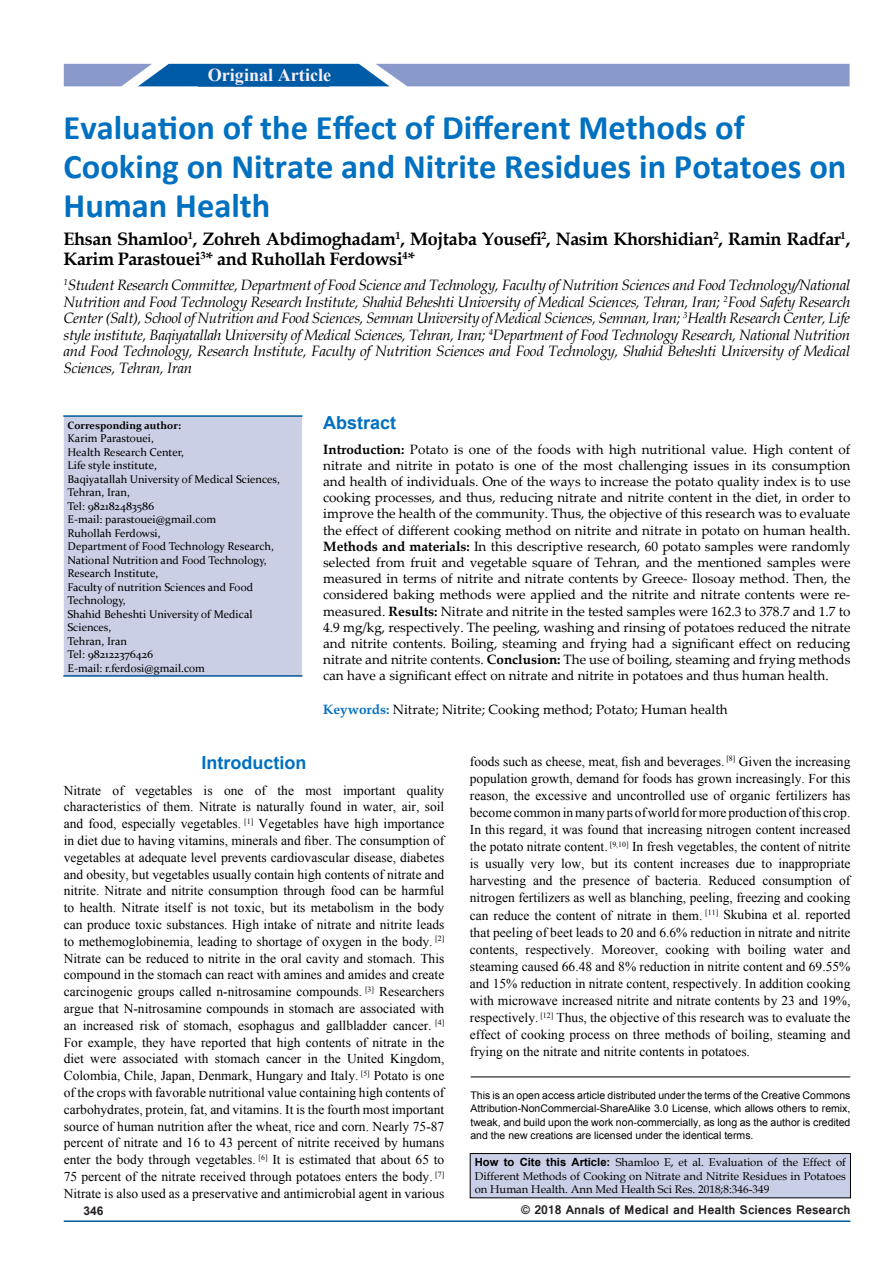
<style>
.page{position:relative;width:893px;height:1263px;background:#fff}
.page>*{position:absolute;margin:0;border:0;box-sizing:border-box;transform-origin:0 0}
.t1{font:700 34.5px/39px "Calibri";color:#0070c0}
.t2{font:700 18.75px "Times New Roman";color:#fff}
.t3{font:700 18.15px "Times New Roman";color:#f9eff6}
.t4{font:700 18px/19.8px "Book Antiqua";letter-spacing:-.02em;color:#000}
.t5{font:700 18px "Arial";color:#0070c0}
.t6{font:italic 15px/16.5px "Book Antiqua";letter-spacing:-.02em;color:#000;text-align:justify}
.t7{font:13.5px/16.8px "Times New Roman";color:#000;text-align:justify}
.t8{font:13.5px/16.2px "Palatino Linotype";color:#000;text-align:justify}
.t9{font:700 13.5px "Vrinda";color:#231f20}
.t10{font:700 12px "Arial";color:#231f20}
.t11{font:11.25px/13.5px "Constantia";color:#000}
.t12{font:11.25px/13.5px "Book Antiqua";color:#000;text-align:justify}
.t13{font:10.5px/13.5px "Arial";color:#000;text-align:justify}
.t14{font:700 10.5px "Constantia";color:#000}
.s1{font-weight:700}
.s2{font-weight:700;color:#0070c0}
.s3{font-family:"Arial";font-weight:700}
</style>
<div class="page">
<hr style="left:64px;top:1220px;width:786px;height:2px;background:#005a96">
<svg style="left:64px;top:64px;width:785px;height:22px;background:#7a95c7"></svg>
<div style="left:198px;top:65px;width:131px;height:22px;background:#005ba6;border:2px solid #005ba6"></div>
<div style="left:470px;top:1153px;width:380px;height:45px;background:#c9cfe7"></div>
<div style="left:470px;top:1153px;width:381px;height:45px;border:1px solid #000"></div>
<hr style="left:471px;top:1077px;width:379px;height:1px;background:#000">
<div style="left:63px;top:416px;width:239px;height:261px;background:#cacfe6"></div>
<div style="left:63px;top:416px;width:239px;height:261px;border:1px solid #fff"></div>
<hr style="left:63px;top:675px;width:239px;height:2px;background:#005a96">
<hr style="left:63px;top:415px;width:239px;height:2px;background:#005a96">
<h2 class="t2" style="left:201px;top:61px;width:129px">Original Article</h2>
<h3 class="t3" style="left:208px;top:62px;width:125px">Original Article</h3>
<h1 class="t1" style="left:64px;top:108px;width:784px">Evaluation of the Effect of Different Methods of<br>Cooking on Nitrate and Nitrite Residues in Potatoes on<br>Human Health</h1>
<h3 class="t4" style="left:64px;top:229px;width:788px">Ehsan Shamloo<sup>1</sup>, Zohreh Abdimoghadam<sup>1</sup>, Mojtaba Yousefi<sup>2</sup>, Nasim Khorshidian<sup>2</sup>, Ramin Radfar<sup>1</sup>,<br>Karim Parastouei<sup>3</sup>* and Ruhollah Ferdowsi<sup>4</sup>*</h3>
<p class="t6" style="left:64px;top:277px;width:788px"><sup>1</sup>Student Research Committee, Department of Food Science and Technology, Faculty of Nutrition Sciences and Food Technology/National Nutrition and Food Technology Research Institute, Shahid Beheshti University of Medical Sciences, Tehran, Iran; <sup>2</sup>Food Safety Research Center (Salt), School of Nutrition and Food Sciences, Semnan University of Medical Sciences, Semnan, Iran; <sup>3</sup>Health Research Center, Life style institute, Baqiyatallah University of Medical Sciences, Tehran, Iran; <sup>4</sup>Department of Food Technology Research, National Nutrition and Food Technology, Research Institute, Faculty of Nutrition Sciences and Food Technology, Shahid Beheshti University of Medical Sciences, Tehran, Iran</p>
<p class="t14" style="left:68px;top:418px;width:115px">Corresponding author:</p>
<p class="t11" style="left:68px;top:431px;width:214px">Karim Parastouei,<br>Health Research Center,<br>Life style institute,<br>Baqiyatallah University of Medical Sciences,<br>Tehran, Iran,<br>Tel: 982182483586<br>E-mail: parastouei@gmail.com<br>Ruhollah Ferdowsi,<br>Department of Food Technology Research,<br>National Nutrition and Food Technology,<br>Research Institute,<br>Faculty of nutrition Sciences and Food<br>Technology,<br>Shahid Beheshti University of Medical<br>Sciences,<br>Tehran, Iran<br>Tel: 982122376426<br>E-mail: r.ferdosi@gmail.com</p>
<h3 class="t5" style="left:323px;top:411px;width:75px">Abstract</h3>
<p class="t8" style="left:323px;top:440px;width:529px"><span class="s1">Introduction:</span> Potato is one of the foods with high nutritional value. High content of nitrate and nitrite in potato is one of the most challenging issues in its consumption and health of individuals. One of the ways to increase the potato quality index is to use cooking processes, and thus, reducing nitrate and nitrite content in the diet, in order to improve the health of the community. Thus, the objective of this research was to evaluate the effect of different cooking method on nitrite and nitrate in potato on human health.<br><span class="s1">Methods and materials:</span> In this descriptive research, 60 potato samples were randomly selected from fruit and vegetable square of Tehran, and the mentioned samples were measured in terms of nitrite and nitrate contents by Greece- Ilosoay method. Then, the considered baking methods were applied and the nitrite and nitrate contents were re&shy;measured. <span class="s1">Results:</span> Nitrate and nitrite in the tested samples were 162.3 to 378.7 and 1.7 to 4.9 mg/kg, respectively. The peeling, washing and rinsing of potatoes reduced the nitrate and nitrite contents. Boiling, steaming and frying had a significant effect on reducing nitrate and nitrite contents. <span class="s1">Conclusion:</span> The use of boiling, steaming and frying methods can have a significant effect on nitrate and nitrite in potatoes and thus human health.</p>
<p class="t8" style="left:323px;top:700px;width:406px"><span class="s2">Keywords:</span> Nitrate; Nitrite; Cooking method; Potato; Human health</p>
<h3 class="t5" style="left:202px;top:751px;width:106px">Introduction</h3>
<p class="t7" style="left:64px;top:781px;width:382px">Nitrate of vegetables is one of the most important quality characteristics of them. Nitrate is naturally found in water, air, soil and food, especially vegetables. <sup>[1]</sup> Vegetables have high importance in diet due to having vitamins, minerals and fiber. The consumption of vegetables at adequate level prevents cardiovascular disease, diabetes and obesity, but vegetables usually contain high contents of nitrate and nitrite. Nitrate and nitrite consumption through food can be harmful to health. Nitrate itself is not toxic, but its metabolism in the body can produce toxic substances. High intake of nitrate and nitrite leads to methemoglobinemia, leading to shortage of oxygen in the body. <sup>[2] </sup>Nitrate can be reduced to nitrite in the oral cavity and stomach. This compound in the stomach can react with amines and amides and create carcinogenic groups called n-nitrosamine compounds. <sup>[3]</sup> Researchers argue that N-nitrosamine compounds in stomach are associated with an increased risk of stomach, esophagus and gallbladder cancer. <sup>[4] </sup>For example, they have reported that high contents of nitrate in the diet were associated with stomach cancer in the United Kingdom, Colombia, Chile, Japan, Denmark, Hungary and Italy. <sup>[5]</sup> Potato is one of the crops with favorable nutritional value containing high contents of carbohydrates, protein, fat, and vitamins. It is the fourth most important source of human nutrition after the wheat, rice and corn. Nearly 75-87 percent of nitrate and 16 to 43 percent of nitrite received by humans enter the body through vegetables. <sup>[6]</sup> It is estimated that about 65 to 75 percent of the nitrate received through potatoes enters the body. <sup>[7] </sup>Nitrate is also used as a preservative and antimicrobial agent in various</p>
<p class="t7" style="left:470px;top:752px;width:382px">foods such as cheese, meat, fish and beverages. <sup>[8]</sup> Given the increasing population growth, demand for foods has grown increasingly. For this reason, the excessive and uncontrolled use of organic fertilizers has become common in many parts of world for more production of this crop.<br>In this regard, it was found that increasing nitrogen content increased the potato nitrate content. <sup>[9,10]</sup> In fresh vegetables, the content of nitrite is usually very low, but its content increases due to inappropriate harvesting and the presence of bacteria. Reduced consumption of nitrogen fertilizers as well as blanching, peeling, freezing and cooking can reduce the content of nitrate in them. <sup>[11]</sup> Skubina et al. reported that peeling of beet leads to 20 and 6.6% reduction in nitrate and nitrite contents, respectively. Moreover, cooking with boiling water and steaming caused 66.48 and 8% reduction in nitrite content and 69.55% and 15% reduction in nitrate content, respectively. In addition cooking with microwave increased nitrite and nitrate contents by 23 and 19%, respectively. <sup>[12]</sup> Thus, the objective of this research was to evaluate the effect of cooking process on three methods of boiling, steaming and frying on the nitrate and nitrite contents in potatoes.</p>
<p class="t13" style="left:470px;top:1089px;width:381px">This is an open access article distributed under the terms of the Creative Commons Attribution‑NonCommercial‑ShareAlike 3.0 License, which allows others to remix, tweak, and build upon the work non‑commercially, as long as the author is credited and the new creations are licensed under the identical terms.</p>
<p class="t12" style="left:475px;top:1155px;width:373px"><span class="s3">How to Cite this Article:</span> Shamloo E, et al. Evaluation of the Effect of Different Methods of Cooking on Nitrate and Nitrite Residues in Potatoes on Human Health. Ann Med Health Sci Res. 2018;8:346-349</p>
<p class="t10" style="left:83px;top:1203px;width:22px">346</p>
<p class="t9" style="left:521px;top:1201px;width:331px">© 2018 Annals of Medical and Health Sciences Research</p>
</div>
